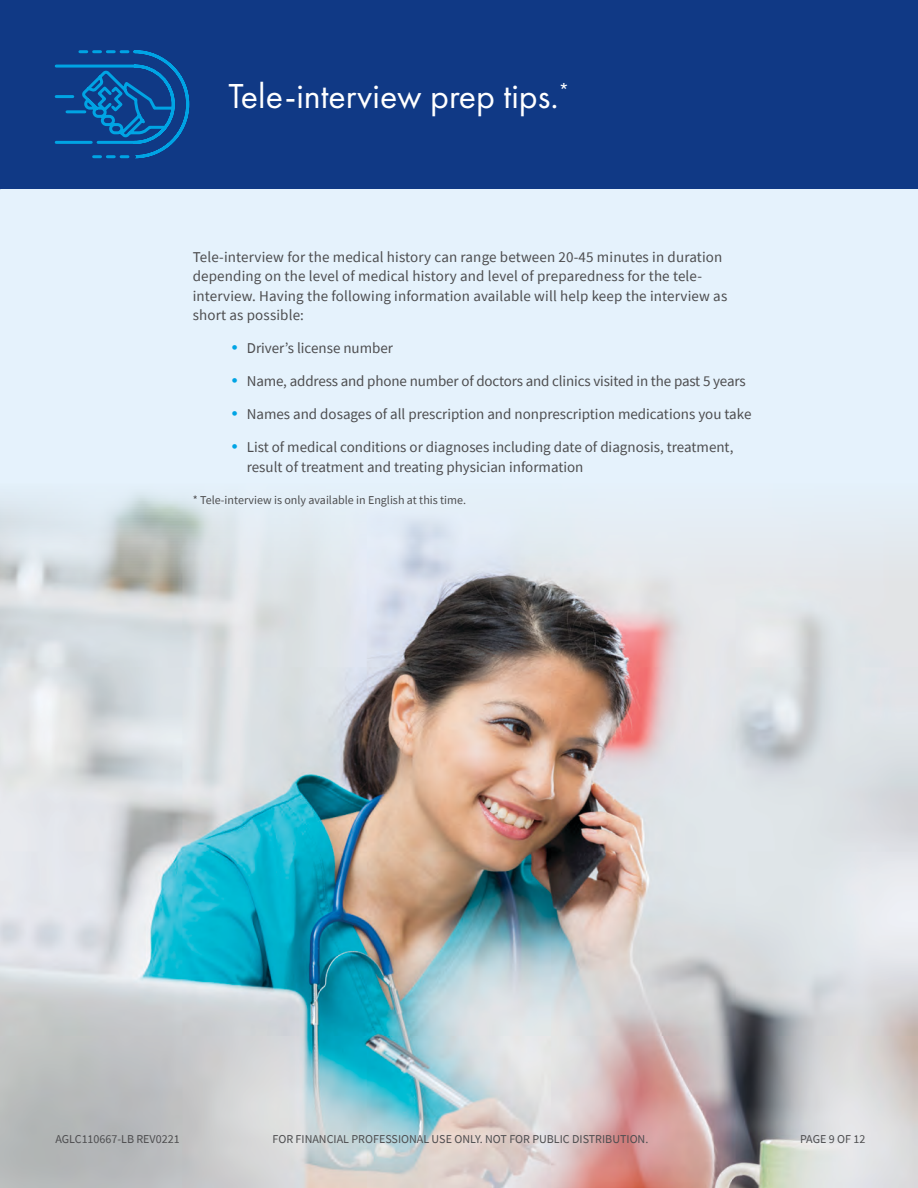
<style>
.page{position:relative;width:918px;height:1188px;background:#fff}
.page>*{position:absolute;margin:0;border:0;box-sizing:border-box;transform-origin:0 0}
.Fut_PT_Bold_Headline{font:36px "Futura PT";color:#fff}
.Fut_PT_Book_Body_Cop{font:15px/19.5px "Source Sans Pro";color:#4d4d4f}
.Fut_PT_Book_Body_Cop-2{font:12px "Source Sans Pro";color:#4d4d4f}
.s1{font-family:"Futura PT";font-size:16.5px;color:#00a4e4}
</style>
<div class="page">
<div style="left:0;top:139px;width:918px;height:1049px;background:#e5f2fc"></div>
<img style="left:0;top:492px;width:918px;height:696px">
<div style="left:0;top:0;width:918px;height:189px;background:#103985"></div>
<svg style="left:54px;top:50px;width:136px;height:109px"></svg>
<p class="Fut_PT_Bold_Headline" style="left:229px;top:75px;width:342px">Tele-interview prep tips.<sup>*</sup></p>
<p class="Fut_PT_Book_Body_Cop" style="left:193px;top:247px;width:536px">Tele-interview for the medical history can range between 20-45 minutes in duration depending on the level of medical history and level of preparedness for the tele&shy;interview. Having the following information available will help keep the interview as short as possible:</p>
<p class="Fut_PT_Book_Body_Cop" style="left:227px;top:339px;width:168px"><span class="s1">•</span> Driver’s license number</p>
<p class="Fut_PT_Book_Body_Cop" style="left:227px;top:372px;width:521px"><span class="s1">•</span> Name, address and phone number of doctors and clinics visited in the past 5 years</p>
<p class="Fut_PT_Book_Body_Cop" style="left:227px;top:405px;width:526px"><span class="s1">•</span> Names and dosages of all prescription and nonprescription medications you take</p>
<p class="Fut_PT_Book_Body_Cop" style="left:247px;top:438px;width:488px;text-indent:-20px"><span class="s1">•</span> List of medical conditions or diagnoses including date of diagnosis, treatment, result of treatment and treating physician information</p>
<p class="Fut_PT_Book_Body_Cop-2" style="left:193px;top:493px;width:275px">* Tele-interview is only available in English at this time.</p>
<p class="Fut_PT_Book_Body_Cop-2" style="left:56px;top:1131px;width:126px">AGLC110667-LB REV0221</p>
<p class="Fut_PT_Book_Body_Cop-2" style="left:273px;top:1131px;width:377px">FOR FINANCIAL PROFESSIONAL USE ONLY. NOT FOR PUBLIC DISTRIBUTION.</p>
<p class="Fut_PT_Book_Body_Cop-2" style="left:800px;top:1131px;width:67px">PAGE 9 OF 12</p>
</div>
